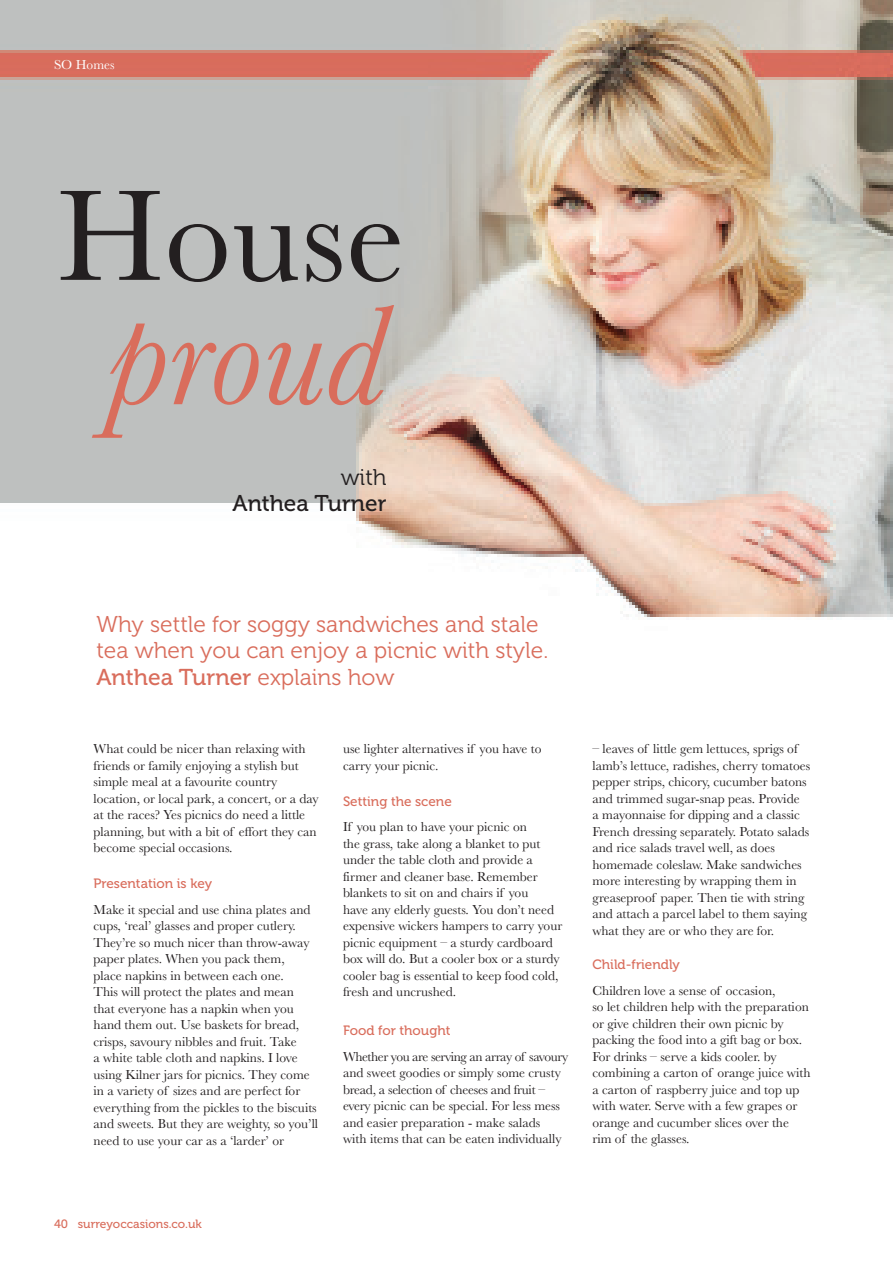
<style>
.page{position:relative;width:893px;height:1263px;background:#fff}
.page>*{position:absolute;margin:0;border:0;box-sizing:border-box;transform-origin:0 0}
.t1{font:italic 146.1px "Baskerville";color:#d96d5c}
.t2{font:134.25px "Baskerville";color:#231f20}
.t3{font:22.8px/26.7px "Museo 300";color:#d96d5c}
.t4{font:22.8px "Museo 500";color:#d96d5c}
.t5{font:22.65px "Museo 500";color:#231f20}
.t6{font:22.65px "Museo 300";color:#231f20}
.t7{font:13.5px/16.5px "Baskerville";color:#231f20}
.t8{font:13.5px "Museo 500";color:#d96d5c}
.t9{font:13.5px "Baskerville";color:#fff}
.t10{font:12px "Museo 500";color:#d96d5c}
.s1{font-family:"Museo 300"}
</style>
<div class="page">
<img style="left:0;top:0;width:893px;height:617px">
<p class="t9" style="left:54px;top:56px;width:62px">SO Homes</p>
<h2 class="t2" style="left:57px;top:151px;width:350px">House</h2>
<h1 class="t1" style="left:108px;top:259px;width:280px">proud</h1>
<h3 class="t6" style="left:341px;top:465px;width:47px">with</h3>
<h3 class="t5" style="left:233px;top:491px;width:155px">Anthea Turner</h3>
<h3 class="t3" style="left:96px;top:611px;width:453px">Why settle for soggy sandwiches and stale tea when you can enjoy a picnic with style.</h3>
<h3 class="t4" style="left:96px;top:665px;width:300px">Anthea Turner <span class="s1">explains how</span></h3>
<p class="t7" style="left:94px;top:741px;width:227px">What could be nicer than relaxing with friends or family enjoying a stylish but simple meal at a favourite country location, or local park, a concert, or a day at the races? Yes picnics do need a little planning, but with a bit of effort they can become special occasions.</p>
<p class="t8" style="left:94px;top:876px;width:120px">Presentation is key</p>
<p class="t7" style="left:94px;top:901px;width:226px">Make it special and use china plates and cups, ‘real’ glasses and proper cutlery.<br>They’re so much nicer than throw-away paper plates. When you pack them,<br>place napkins in between each one.<br>This will protect the plates and mean that everyone has a napkin when you hand them out. Use baskets for bread, crisps, savoury nibbles and fruit. Take<br>a white table cloth and napkins. I love using Kilner jars for picnics. They come in a variety of sizes and are perfect for everything from the pickles to the biscuits and sweets. But they are weighty, so you’ll need to use your car as a ‘larder’ or</p>
<p class="t7" style="left:343px;top:741px;width:200px">use lighter alternatives if you have to carry your picnic.</p>
<p class="t8" style="left:343px;top:794px;width:110px">Setting the scene</p>
<p class="t7" style="left:343px;top:819px;width:221px">If you plan to have your picnic on<br>the grass, take along a blanket to put under the table cloth and provide a firmer and cleaner base. Remember blankets to sit on and chairs if you<br>have any elderly guests. You don’t need expensive wickers hampers to carry your picnic equipment – a sturdy cardboard box will do. But a cooler box or a sturdy cooler bag is essential to keep food cold, fresh and uncrushed.</p>
<p class="t8" style="left:343px;top:1023px;width:109px">Food for thought</p>
<p class="t7" style="left:343px;top:1048px;width:227px">Whether you are serving an array of savoury and sweet goodies or simply some crusty bread, a selection of cheeses and fruit – every picnic can be special. For less mess and easier preparation - make salads<br>with items that can be eaten individually</p>
<p class="t7" style="left:592px;top:741px;width:219px">– leaves of little gem lettuces, sprigs of lamb’s lettuce, radishes, cherry tomatoes pepper strips, chicory, cucumber batons and trimmed sugar-snap peas. Provide<br>a mayonnaise for dipping and a classic French dressing separately. Potato salads and rice salads travel well, as does homemade coleslaw. Make sandwiches more interesting by wrapping them in greaseproof paper. Then tie with string and attach a parcel label to them saying what they are or who they are for.</p>
<p class="t8" style="left:592px;top:957px;width:89px">Child-friendly</p>
<p class="t7" style="left:592px;top:982px;width:220px">Children love a sense of occasion,<br>so let children help with the preparation or give children their own picnic by packing the food into a gift bag or box.<br>For drinks – serve a kids cooler. by combining a carton of orange juice with a carton of raspberry juice and top up with water. Serve with a few grapes or orange and cucumber slices over the rim of the glasses.</p>
<p class="t10" style="left:54px;top:1218px;width:149px">40 surreyoccasions.co.uk</p>
</div>
